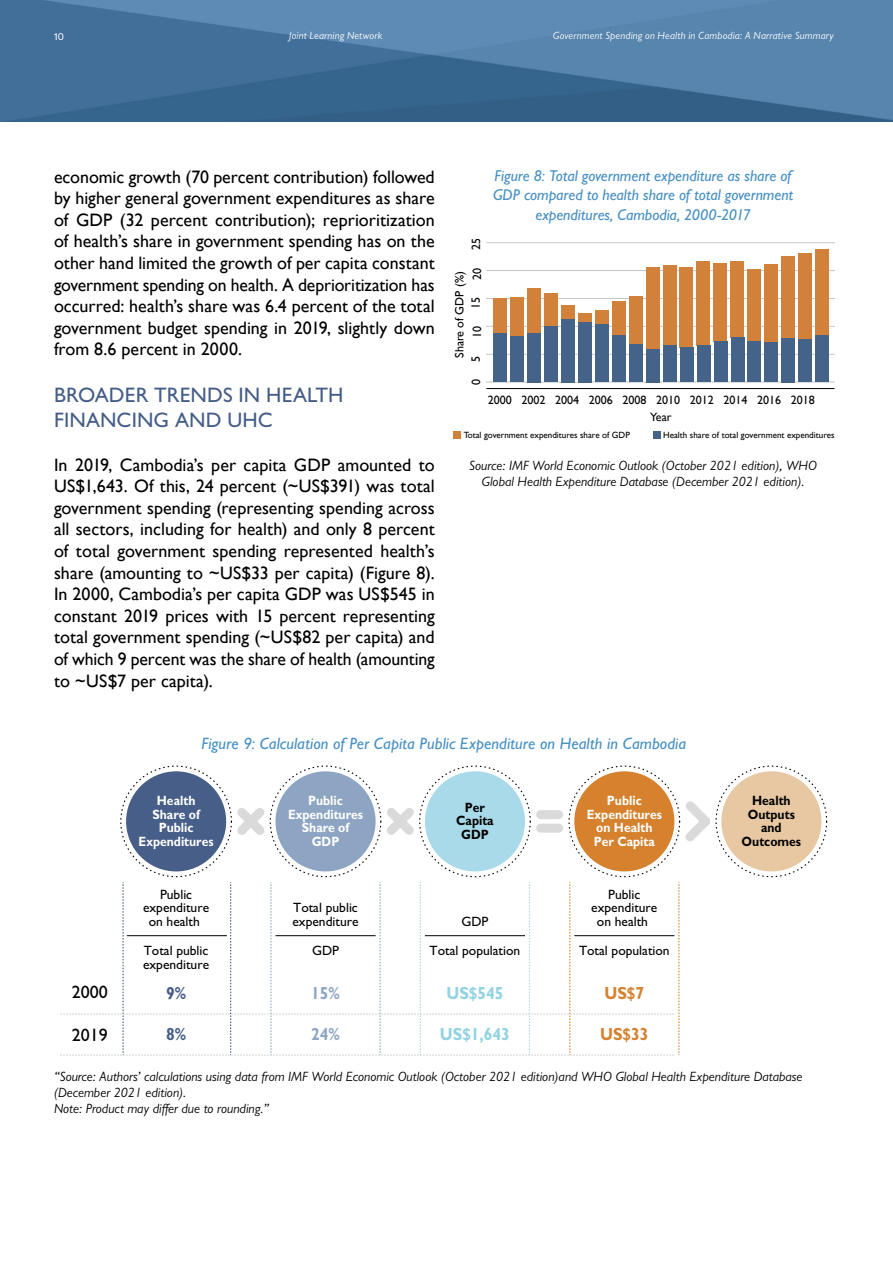
<style>
.page{position:relative;width:893px;height:1263px;background:#fff}
.page>*{position:absolute;margin:0;border:0;box-sizing:border-box;transform-origin:0 0}
.t1{font:500 21px/25.2px "Gill Sans";letter-spacing:.005em;color:#455d87}
.t2{font:18px/21.6px "Gill Sans";color:#000;text-align:justify}
.t3{font:700 17.55px "Gill Sans";color:#91d2e3;scale:.9 1}
.t4{font:700 17.55px "Gill Sans";color:#d5812d;scale:.9 1}
.t5{font:700 17.55px "Gill Sans";color:#8da5c2;scale:.9 1}
.t6{font:700 17.55px "Gill Sans";color:#465e88;scale:.9 1}
.t7{font:italic 500 16.5px "Gill Sans";letter-spacing:.005em;color:#4790c4}
.t8{font:italic 500 15.75px/19.5px "Gill Sans";letter-spacing:-.005em;color:#4790c4;text-align:center}
.t9{font:italic 13.5px/16.2px "Gill Sans";color:#000}
.t10{font:13.5px/13.5px "Gill Sans";color:#000;text-align:center}
.t11{font:700 13.5px/13.5px "Gill Sans";color:#fff;text-align:center;scale:.9 1}
.t12{font:700 13.5px/13.5px "Gill Sans";color:#000;text-align:center;scale:.9 1}
.t13{font:12px "Gill Sans";color:#000}
.t14{font:italic 10.5px "Gill Sans";letter-spacing:.02em;color:#fff}
.t15{font:9.75px "GT America";color:#fff}
.t16{font:9px "Gill Sans";color:#000}
</style>
<div class="page">
<img style="left:0;top:0;width:893px;height:121px">
<svg style="left:229px;top:793px;width:489px;height:57px"></svg>
<div style="left:126px;top:771px;width:100px;height:100px;background:#465e88;border-radius:50%"></div>
<div style="left:275px;top:771px;width:101px;height:100px;background:#8da5c2;border-radius:50%"></div>
<div style="left:574px;top:771px;width:100px;height:100px;background:#d5812d;border-radius:50%"></div>
<div style="left:721px;top:771px;width:100px;height:100px;background:#e8c8a2;border-radius:50%"></div>
<div style="left:425px;top:771px;width:100px;height:100px;background:#a8dae9;border-radius:50%"></div>
<svg style="left:60px;top:882px;width:619px;height:174px"></svg>
<hr style="left:486px;top:388px;width:348px;height:1px;background:#000">
<hr style="left:486px;top:382px;width:348px;height:1px;background:#c6c6c5">
<hr style="left:486px;top:354px;width:348px;height:1px;background:#c6c6c5">
<hr style="left:486px;top:298px;width:348px;height:1px;background:#c6c6c5">
<hr style="left:486px;top:270px;width:348px;height:1px;background:#c6c6c5">
<hr style="left:486px;top:242px;width:348px;height:1px;background:#c6c6c5">
<hr style="left:486px;top:326px;width:348px;height:1px;background:#c6c6c5">
<div style="left:653px;top:431px;width:8px;height:8px;background:#456289"></div>
<div style="left:493px;top:298px;width:13px;height:36px;background:#d18139"></div>
<div style="left:816px;top:249px;width:13px;height:86px;background:#d18139"></div>
<div style="left:612px;top:301px;width:13px;height:34px;background:#d18139"></div>
<div style="left:663px;top:265px;width:13px;height:81px;background:#d18139"></div>
<div style="left:680px;top:267px;width:13px;height:81px;background:#d18139"></div>
<div style="left:697px;top:261px;width:13px;height:85px;background:#d18139"></div>
<div style="left:510px;top:298px;width:13px;height:38px;background:#d18139"></div>
<div style="left:527px;top:288px;width:13px;height:45px;background:#d18139"></div>
<div style="left:544px;top:294px;width:13px;height:33px;background:#d18139"></div>
<div style="left:629px;top:296px;width:13px;height:49px;background:#d18139"></div>
<div style="left:646px;top:268px;width:13px;height:81px;background:#d18139"></div>
<div style="left:561px;top:305px;width:13px;height:14px;background:#d18139"></div>
<div style="left:578px;top:313px;width:13px;height:9px;background:#d18139"></div>
<div style="left:595px;top:310px;width:13px;height:14px;background:#d18139"></div>
<div style="left:714px;top:263px;width:13px;height:78px;background:#d18139"></div>
<div style="left:731px;top:261px;width:13px;height:77px;background:#d18139"></div>
<div style="left:748px;top:269px;width:13px;height:73px;background:#d18139"></div>
<div style="left:765px;top:264px;width:13px;height:79px;background:#d18139"></div>
<div style="left:782px;top:257px;width:13px;height:81px;background:#d18139"></div>
<div style="left:453px;top:431px;width:8px;height:8px;background:#d18139"></div>
<div style="left:816px;top:335px;width:13px;height:47px;background:#456289"></div>
<div style="left:612px;top:335px;width:13px;height:47px;background:#456289"></div>
<div style="left:663px;top:346px;width:13px;height:36px;background:#456289"></div>
<div style="left:680px;top:348px;width:13px;height:34px;background:#456289"></div>
<div style="left:697px;top:346px;width:13px;height:36px;background:#456289"></div>
<div style="left:714px;top:341px;width:13px;height:41px;background:#456289"></div>
<div style="left:731px;top:338px;width:13px;height:44px;background:#456289"></div>
<div style="left:748px;top:342px;width:13px;height:40px;background:#456289"></div>
<div style="left:765px;top:343px;width:13px;height:39px;background:#456289"></div>
<div style="left:493px;top:334px;width:13px;height:48px;background:#456289"></div>
<div style="left:510px;top:336px;width:13px;height:46px;background:#456289"></div>
<div style="left:527px;top:333px;width:13px;height:49px;background:#456289"></div>
<div style="left:544px;top:327px;width:13px;height:55px;background:#456289"></div>
<div style="left:595px;top:324px;width:13px;height:58px;background:#456289"></div>
<div style="left:629px;top:345px;width:13px;height:37px;background:#456289"></div>
<div style="left:646px;top:349px;width:13px;height:33px;background:#456289"></div>
<div style="left:561px;top:319px;width:13px;height:63px;background:#456289"></div>
<div style="left:578px;top:322px;width:13px;height:60px;background:#456289"></div>
<div style="left:782px;top:338px;width:13px;height:44px;background:#456289"></div>
<div style="left:799px;top:338px;width:13px;height:44px;background:#456289"></div>
<div style="left:799px;top:253px;width:13px;height:85px;background:#d18139"></div>
<p class="t15" style="left:54px;top:31px;width:12px">10</p>
<p class="t14" style="left:289px;top:29px;width:95px">Joint Learning Network</p>
<p class="t14" style="left:553px;top:29px;width:282px">Government Spending on Health in Cambodia: A Narrative Summary</p>
<p class="t2" style="left:54px;top:166px;width:382px">economic growth (70 percent contribution) followed by higher general government expenditures as share of GDP (32 percent contribution); reprioritization of health’s share in government spending has on the other hand limited the growth of per capita constant government spending on health. A deprioritization has occurred: health’s share was 6.4 percent of the total government budget spending in 2019, slightly down from 8.6 percent in 2000.</p>
<p class="t1" style="left:54px;top:382px;width:291px">BROADER TRENDS IN HEALTH<br>FINANCING AND UHC</p>
<p class="t2" style="left:54px;top:454px;width:382px">In 2019, Cambodia’s per capita GDP amounted to US$1,643. Of this, 24 percent (~US$391) was total government spending (representing spending across all sectors, including for health) and only 8 percent of total government spending represented health’s share (amounting to ~US$33 per capita) (Figure 8).<br>In 2000, Cambodia’s per capita GDP was US$545 in constant 2019 prices with 15 percent representing total government spending (~US$82 per capita) and of which 9 percent was the share of health (amounting to ~US$7 per capita).</p>
<p class="t13" style="left:469px;top:250px;width:14px;rotate:-90deg">25</p>
<p class="t13" style="left:470px;top:280px;width:14px;rotate:-90deg">20</p>
<p class="t13" style="left:453px;top:358px;width:88px;rotate:-90deg">Share of GDP (%)</p>
<p class="t13" style="left:469px;top:309px;width:14px;rotate:-90deg">15</p>
<p class="t13" style="left:470px;top:338px;width:14px;rotate:-90deg">10</p>
<p class="t13" style="left:469px;top:362px;width:8px;rotate:-90deg">5</p>
<p class="t13" style="left:469px;top:385px;width:8px;rotate:-90deg">0</p>
<p class="t8" style="left:493px;top:166px;width:302px">Figure 8: Total government expenditure as share of<br>GDP compared to health share of total government expenditures, Cambodia, 2000-2017</p>
<p class="t13" style="left:555px;top:393px;width:26px">2004</p>
<p class="t13" style="left:622px;top:393px;width:26px">2008</p>
<p class="t13" style="left:723px;top:393px;width:26px">2014</p>
<p class="t13" style="left:488px;top:393px;width:59px">2000 2002</p>
<p class="t13" style="left:589px;top:393px;width:26px">2006</p>
<p class="t13" style="left:656px;top:393px;width:59px">2010 2012</p>
<p class="t13" style="left:757px;top:393px;width:59px">2016 2018</p>
<p class="t16" style="left:464px;top:430px;width:168px">Total government expenditures share of GDP</p>
<p class="t13" style="left:650px;top:410px;width:23px">Year</p>
<p class="t16" style="left:663px;top:430px;width:173px">Health share of total government expenditures</p>
<p class="t9" style="left:469px;top:457px;width:349px;text-align:center">Source: IMF World Economic Outlook (October 2021 edition), WHO<br>Global Health Expenditure Database (December 2021 edition).</p>
<p class="t7" style="left:201px;top:734px;width:486px">Figure 9: Calculation of Per Capita Public Expenditure on Health in Cambodia</p>
<p class="t11" style="left:139px;top:794px;width:85px">Health<br>Share of<br>Public<br>Expenditures</p>
<p class="t10" style="left:143px;top:887px;width:68px">Public expenditure on health</p>
<p class="t11" style="left:288px;top:794px;width:85px">Public<br>Expenditures<br>Share of<br>GDP</p>
<p class="t11" style="left:587px;top:794px;width:85px">Public<br>Expenditures on Health<br>Per Capita</p>
<p class="t12" style="left:742px;top:794px;width:68px">Health<br>Outputs and<br>Outcomes</p>
<p class="t12" style="left:456px;top:801px;width:43px">Per<br>Capita<br>GDP</p>
<p class="t10" style="left:292px;top:901px;width:68px;text-align:left">Total public expenditure</p>
<p class="t10" style="left:461px;top:914px;width:28px">GDP</p>
<p class="t10" style="left:591px;top:887px;width:68px">Public expenditure on health</p>
<p class="t10" style="left:312px;top:944px;width:28px">GDP</p>
<p class="t10" style="left:144px;top:944px;width:66px">Total public</p>
<p class="t10" style="left:430px;top:944px;width:92px">Total population</p>
<p class="t10" style="left:143px;top:957px;width:68px">expenditure</p>
<p class="t10" style="left:579px;top:944px;width:92px">Total population</p>
<p class="t2" style="left:72px;top:981px;width:37px">2000</p>
<p class="t6" style="left:166px;top:982px;width:24px">9%</p>
<p class="t5" style="left:311px;top:982px;width:33px">15%</p>
<p class="t3" style="left:446px;top:982px;width:65px">US$545</p>
<p class="t4" style="left:604px;top:982px;width:46px">US$7</p>
<p class="t2" style="left:72px;top:1024px;width:37px">2019</p>
<p class="t6" style="left:166px;top:1024px;width:24px">8%</p>
<p class="t5" style="left:311px;top:1024px;width:33px">24%</p>
<p class="t3" style="left:440px;top:1024px;width:79px">US$1,643</p>
<p class="t4" style="left:600px;top:1024px;width:55px">US$33</p>
<p class="t9" style="left:54px;top:1068px;width:750px">“Source: Authors’ calculations using data from IMF World Economic Outlook (October 2021 edition)and WHO Global Health Expenditure Database (December 2021 edition).</p>
<p class="t9" style="left:54px;top:1100px;width:217px">Note: Product may differ due to rounding.”</p>
</div>
